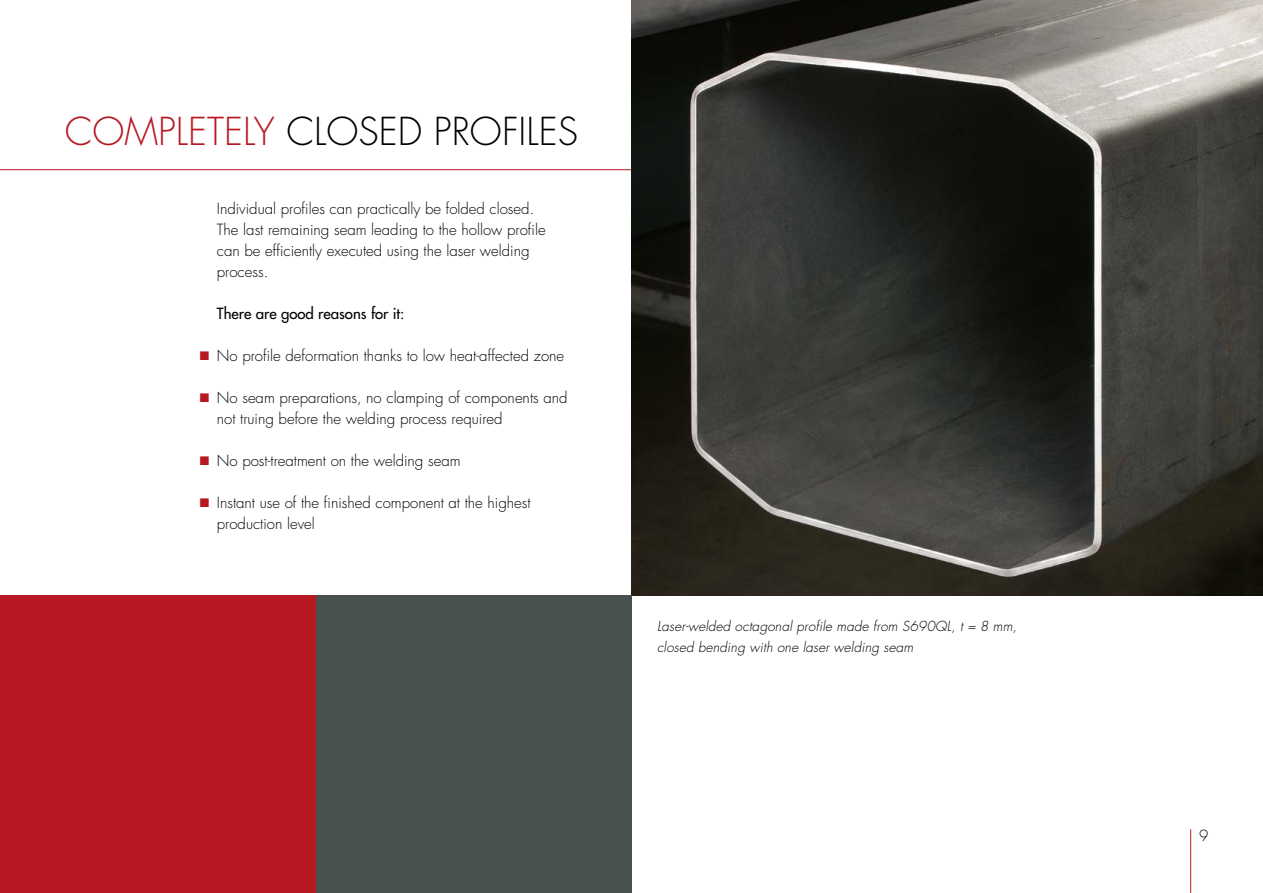
<style>
.page{position:relative;width:1263px;height:893px;background:#fff}
.page>*{position:absolute;margin:0;border:0;box-sizing:border-box;transform-origin:0 0}
.t1{font:300 37.5px "Futura";color:#000}
.t2{font:300 15px/21px "Futura";color:#000}
.t3{font:15px "Futura";color:#000}
.t4{font:italic 300 13.5px/21px "Futura";letter-spacing:.01em;color:#000}
.s1{color:#b71923}
</style>
<div class="page">
<hr style="left:1190px;top:829px;width:1px;height:64px;background:#b71923">
<hr style="left:0;top:169px;width:1263px;height:1px;background:#b71923">
<img style="left:631px;top:0;width:632px;height:595px">
<div style="left:316px;top:595px;width:315px;height:298px;background:#485150"></div>
<div style="left:0;top:595px;width:316px;height:298px;background:#b71923"></div>
<h1 class="t1" style="left:65px;top:107px;width:515px"><span class="s1">COMPLETELY</span> CLOSED PROFILES</h1>
<p class="t2" style="left:217px;top:198px;width:330px">Individual profiles can practically be folded closed.<br>The last remaining seam leading to the hollow profile can be efficiently executed using the laser welding process.</p>
<p class="t3" style="left:217px;top:303px;width:189px">There are good reasons for it:</p>
<p class="t2" style="left:200px;top:345px;width:366px"><span class="s1">■</span> No profile deformation thanks to low heat-affected zone</p>
<p class="t2" style="left:217px;top:387px;width:352px;text-indent:-17px"><span class="s1">■</span> No seam preparations, no clamping of components and not truing before the welding process required</p>
<p class="t2" style="left:200px;top:450px;width:262px"><span class="s1">■</span> No post-treatment on the welding seam</p>
<p class="t2" style="left:217px;top:492px;width:315px;text-indent:-17px"><span class="s1">■</span> Instant use of the finished component at the highest production level</p>
<p class="t4" style="left:657px;top:616px;width:361px">Laser-welded octagonal profile made from S690QL, t = 8 mm, closed bending with one laser welding seam</p>
<p class="t2" style="left:1199px;top:825px;width:11px">9</p>
</div>
